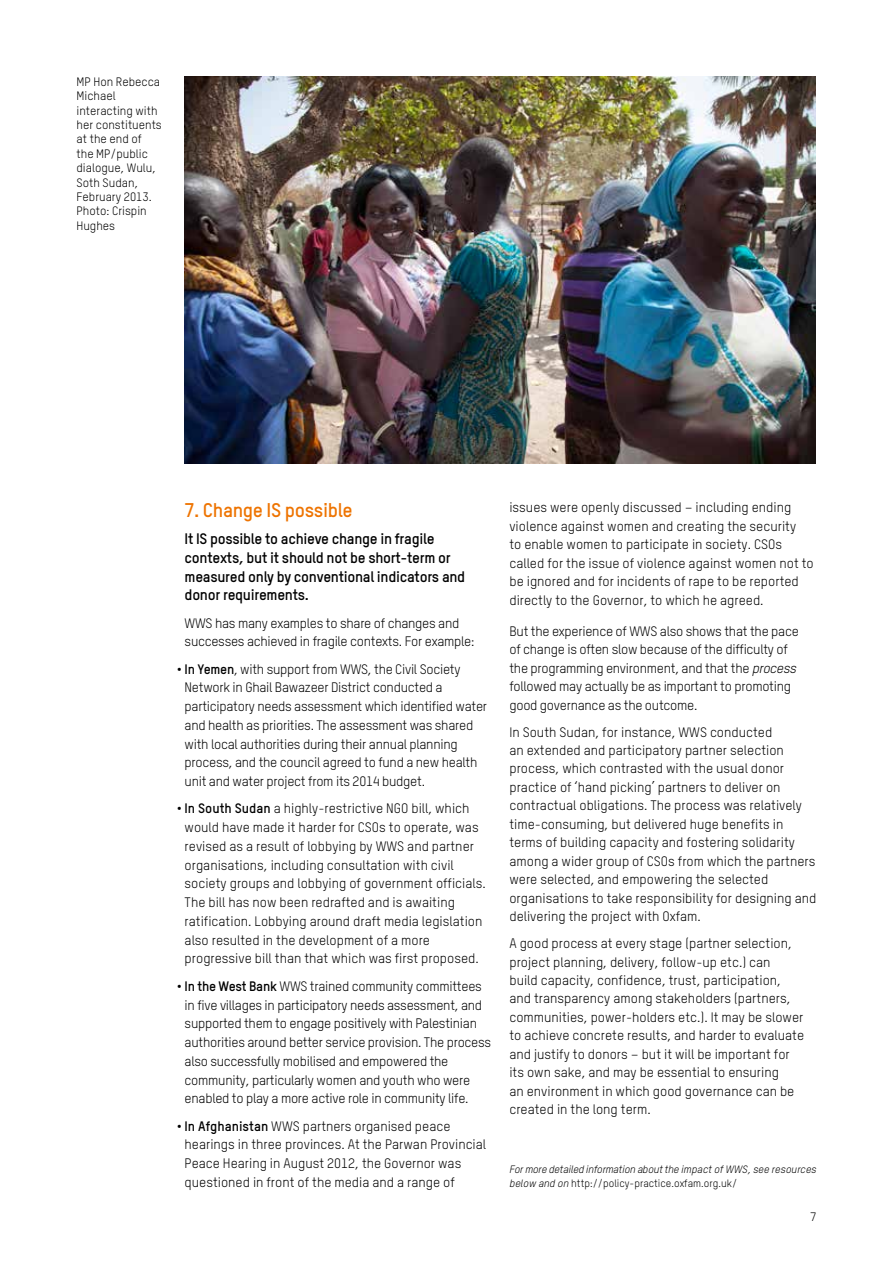
<style>
.page{position:relative;width:893px;height:1263px;background:#fff}
.page>*{position:absolute;margin:0;border:0;box-sizing:border-box;transform-origin:0 0}
.t1{font:700 19.5px "Oxfam TSTARPRO";letter-spacing:-.02em;color:#ee7402}
.t2{font:700 15px/18.8px "Oxfam TSTARPRO";letter-spacing:-.02em;color:#000}
.t3{font:13.5px/18.5px "Oxfam TSTARPRO";color:#000}
.t4{font:13.5px/18.8px "Oxfam TSTARPRO";letter-spacing:-.02em;color:#000}
.t5{font:12px/14.4px "Oxfam TSTARPRO";color:#000}
.t6{font:italic 10.5px/13.5px "Oxfam TSTARPRO";letter-spacing:-.02em;color:#000}
.s1{font-weight:700}
.s2{font-style:italic}
.s3{font-style:normal}
</style>
<div class="page">
<img style="left:185px;top:77px;width:630px;height:386px">
<p class="t5" style="left:77px;top:74px;width:87px">MP Hon Rebecca<br>Michael interacting with her constituents at the end of the MP/public dialogue, Wulu,<br>Soth Sudan,<br>February 2013.<br>Photo: Crispin<br>Hughes</p>
<h1 class="t1" style="left:185px;top:498px;width:170px">7. Change IS possible</h1>
<p class="t2" style="left:185px;top:529px;width:282px">It IS possible to achieve change in fragile contexts, but it should not be short-term or measured only by conventional indicators and donor requirements.</p>
<p class="t4" style="left:185px;top:613px;width:291px">WWS has many examples to share of changes and successes achieved in fragile contexts. For example:</p>
<p class="t4" style="left:185px;top:659px;width:304px;text-indent:-8px"><span class="s1">• In Yemen</span>, with support from WWS, the Civil Society Network in Ghail Bawazeer District conducted a participatory needs assessment which identified water and health as priorities. The assessment was shared with local authorities during their annual planning process, and the council agreed to fund a new health unit and water project from its 2014 budget.</p>
<p class="t3" style="left:185px;top:799px;width:303px;text-indent:-8px"><span class="s1">• In South Sudan</span> a highly-restrictive NGO bill, which would have made it harder for CSOs to operate, was revised as a result of lobbying by WWS and partner organisations, including consultation with civil society groups and lobbying of government officials.<br>The bill has now been redrafted and is awaiting ratification. Lobbying around draft media legislation also resulted in the development of a more progressive bill than that which was first proposed.</p>
<p class="t4" style="left:185px;top:976px;width:308px;text-indent:-8px"><span class="s1">• In the West Bank</span> WWS trained community committees in five villages in participatory needs assessment, and supported them to engage positively with Palestinian authorities around better service provision. The process also successfully mobilised and empowered the community, particularly women and youth who were enabled to play a more active role in community life.</p>
<p class="t3" style="left:185px;top:1116px;width:303px;text-indent:-8px"><span class="s1">• In Afghanistan</span> WWS partners organised peace hearings in three provinces. At the Parwan Provincial Peace Hearing in August 2012, the Governor was questioned in front of the media and a range of</p>
<p class="t3" style="left:509px;top:498px;width:306px">issues were openly discussed – including ending violence against women and creating the security<br>to enable women to participate in society. CSOs called for the issue of violence against women not to be ignored and for incidents of rape to be reported directly to the Governor, to which he agreed.</p>
<p class="t4" style="left:509px;top:622px;width:291px">But the experience of WWS also shows that the pace of change is often slow because of the difficulty of the programming environment, and that the <span class="s2">process </span>followed may actually be as important to promoting good governance as the outcome.</p>
<p class="t3" style="left:509px;top:722px;width:309px">In South Sudan, for instance, WWS conducted<br>an extended and participatory partner selection process, which contrasted with the usual donor practice of ‘hand picking’ partners to deliver on contractual obligations. The process was relatively time-consuming, but delivered huge benefits in terms of building capacity and fostering solidarity among a wider group of CSOs from which the partners were selected, and empowering the selected organisations to take responsibility for designing and delivering the project with Oxfam.</p>
<p class="t3" style="left:509px;top:934px;width:296px">A good process at every stage (partner selection, project planning, delivery, follow-up etc.) can<br>build capacity, confidence, trust, participation, and transparency among stakeholders (partners, communities, power-holders etc.). It may be slower to achieve concrete results, and harder to evaluate and justify to donors – but it will be important for its own sake, and may be essential to ensuring<br>an environment in which good governance can be created in the long term.</p>
<p class="t6" style="left:509px;top:1162px;width:308px">For more detailed information about the impact of WWS, see resources below and on <span class="s3">http://policy-practice.oxfam.org.uk/</span></p>
<p class="t5" style="left:810px;top:1210px;width:8px">7</p>
</div>
